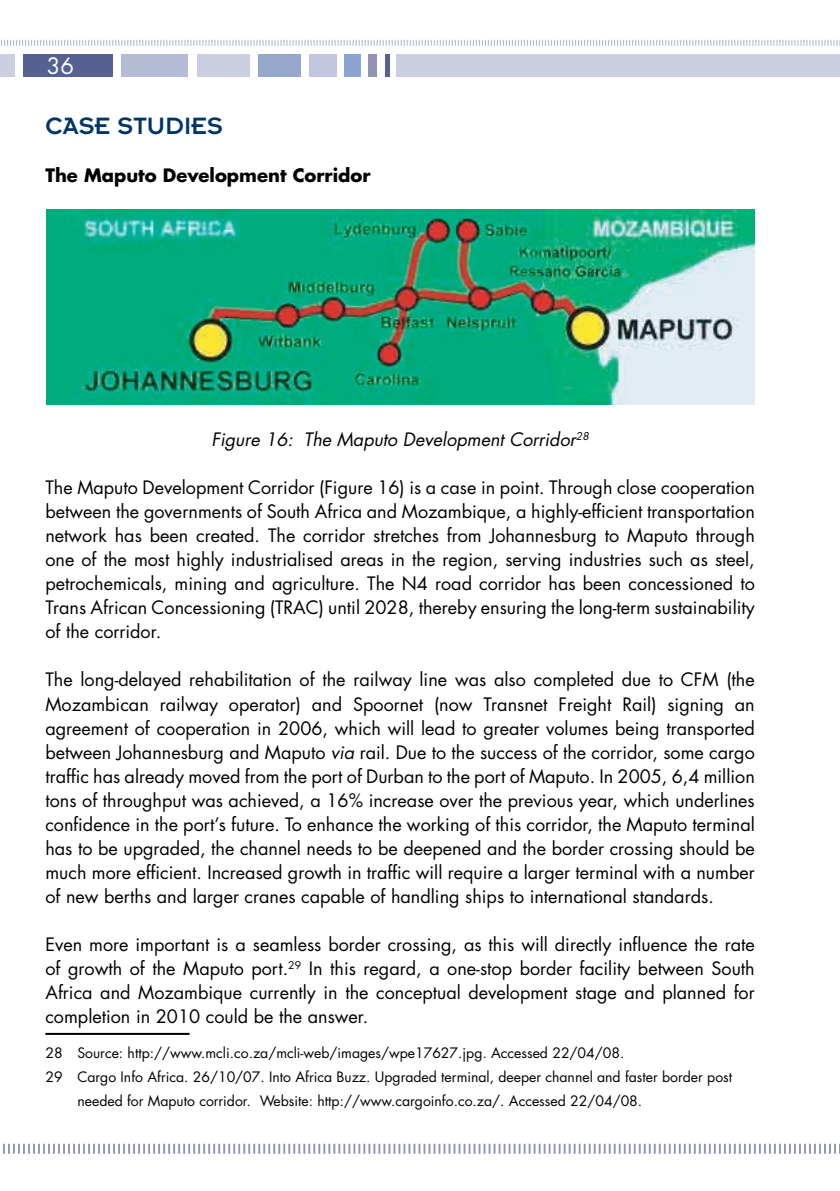
<style>
.page{position:relative;width:840px;height:1191px;background:#fff}
.page>*{position:absolute;margin:0;border:0;box-sizing:border-box;transform-origin:0 0}
.t1{font:26px "Insignia";color:#003568}
.t2{font:22px "Futura";color:#fff}
.t3{font:18px/24px "Futura";color:#000;text-align:justify}
.t4{font:italic 18px "Futura";color:#000}
.t5{font:700 18px "Futura";color:#000}
.t6{font:14px "Futura";color:#000}
.s1{font-style:italic}
</style>
<div class="page">
<div style="left:24px;top:54px;width:89px;height:23px;background:#546192"></div>
<div style="left:0;top:54px;width:15px;height:23px;background:#c9cee1"></div>
<div style="left:121px;top:54px;width:67px;height:23px;background:#b5bbd4"></div>
<div style="left:197px;top:54px;width:52px;height:23px;background:#c9cee1"></div>
<div style="left:258px;top:54px;width:42px;height:23px;background:#95a8ca"></div>
<div style="left:309px;top:54px;width:27px;height:23px;background:#c2c5e0"></div>
<div style="left:344px;top:54px;width:16px;height:23px;background:#8ba4d4"></div>
<div style="left:368px;top:54px;width:9px;height:23px;background:#9193b5"></div>
<hr style="left:385px;top:54px;width:4px;height:23px;background:#546192">
<div style="left:396px;top:54px;width:443px;height:23px;background:#c9cee1"></div>
<svg style="left:839px;top:54px;width:1px;height:23px"></svg>
<svg style="left:1px;top:39px;width:839px;height:7px"></svg>
<svg style="left:3px;top:1143px;width:837px;height:11px"></svg>
<hr style="left:45px;top:1033px;width:144px;height:2px;background:#000">
<img style="left:46px;top:209px;width:707px;height:195px">
<p class="t2" style="left:47px;top:50px;width:29px">36</p>
<h1 class="t1" style="left:45px;top:113px;width:175px">CASE STUDIES</h1>
<p class="t5" style="left:45px;top:163px;width:326px">The Maputo Development Corridor</p>
<p class="t4" style="left:211px;top:427px;width:378px">Figure 16: The Maputo Development Corridor<sup>28</sup></p>
<p class="t3" style="left:45px;top:475px;width:710px">The Maputo Development Corridor (Figure 1 6) is a case in point. Through close cooperation between the governments of South Africa and Mozambique, a highly-efficient transportation network has been created. The corridor stretches from Johannesburg to Maputo through one of the most highly industrialised areas in the region, serving industries such as steel, petrochemicals, mining and agriculture. The N4 road corridor has been concessioned to Trans African Concessioning (TRAC) until 2028, thereby ensuring the long-term sustainability of the corridor.</p>
<p class="t3" style="left:45px;top:667px;width:710px">The long-delayed rehabilitation of the railway line was also completed due to CFM (the Mozambican railway operator) and Spoornet (now Transnet Freight Rail) signing an agreement of cooperation in 2006, which will lead to greater volumes being transported between Johannesburg and Maputo <span class="s1">via</span> rail. Due to the success of the corridor, some cargo traffic has already moved from the port of Durban to the port of Maputo. In 2005, 6,4 million tons of throughput was achieved, a 1 6% increase over the previous year, which underlines confidence in the port’s future. To enhance the working of this corridor, the Maputo terminal has to be upgraded, the channel needs to be deepened and the border crossing should be much more efficient. Increased growth in traffic will require a larger terminal with a number of new berths and larger cranes capable of handling ships to international standards.</p>
<p class="t3" style="left:45px;top:931px;width:710px">Even more important is a seamless border crossing, as this will directly influence the rate of growth of the Maputo port.<sup>29</sup> In this regard, a one-stop border facility between South Africa and Mozambique currently in the conceptual development stage and planned for completion in 201 0 could be the answer.</p>
<p class="t6" style="left:45px;top:1043px;width:580px">28 Source: http://www.mcli.co.za/mcli-web/images/wpe1 7627.jpg. Accessed 22/04/08.</p>
<p class="t6" style="left:45px;top:1067px;width:688px">29 Cargo Info Africa. 26/1 0/07. Into Africa Buzz. Upgraded terminal, deeper channel and faster border post</p>
<p class="t6" style="left:77px;top:1091px;width:566px">needed for Maputo corridor. Website: http://www.cargoinfo.co.za/. Accessed 22/04/08.</p>
</div>
